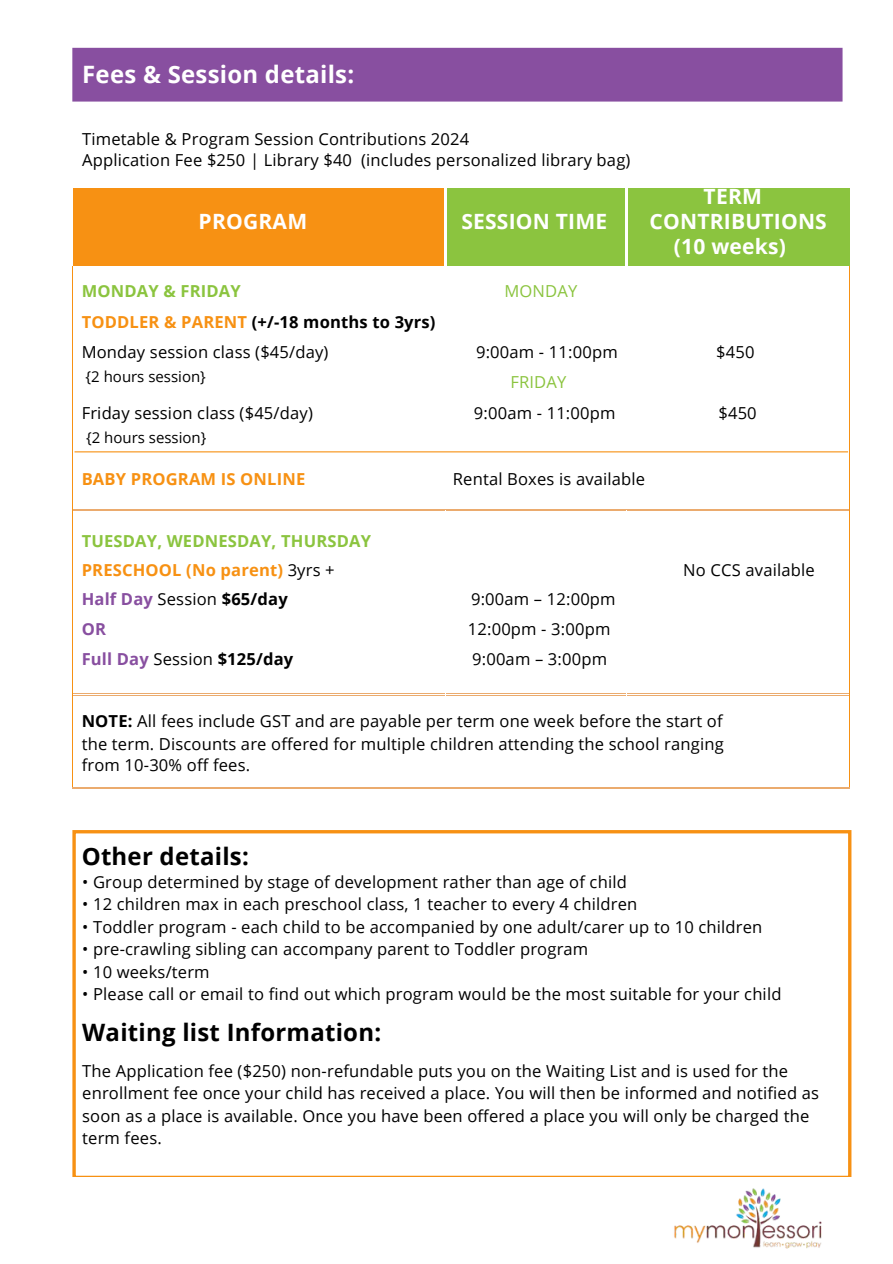
<style>
.page{position:relative;width:893px;height:1264px;background:#fff}
.page>*{position:absolute;margin:0;border:0;box-sizing:border-box;transform-origin:0 0}
.t1{font:700 23.85px "Open Sans";letter-spacing:.01em;color:#000}
.t2{font:700 23.85px "Open Sans";letter-spacing:.01em;color:#fff}
.t3{font:700 21px "Open Sans";letter-spacing:.01em;color:#fff}
.t4{font:16.5px/22.5px "Open Sans";letter-spacing:.01em;color:#000}
.t5{font:700 16.5px "Open Sans";letter-spacing:.01em;color:#000}
.t6{font:700 16.5px "Open Sans";letter-spacing:.01em;color:#f79113}
.t7{font:700 16.5px "Open Sans";letter-spacing:.01em;color:#8bc43f}
.t8{font:700 16.5px "Open Sans";letter-spacing:.01em;color:#884fa0}
.t9{font:16.5px "Open Sans";letter-spacing:.01em;color:#8bc43f}
.t10{font:15px "Open Sans";color:#000}
.s1{color:#f79113}
.s2{font-weight:400;color:#000}
.s3{color:#000}
.s4{color:#884fa0}
.s5{font-weight:400}
.s6{font-weight:700}
</style>
<div class="page">
<div style="left:73px;top:49px;width:768px;height:52px;background:#884fa0"></div>
<div style="left:72px;top:48px;width:770px;height:54px;border:1px solid #884fa0"></div>
<svg style="left:72px;top:830px;width:779px;height:346px"></svg>
<div style="left:73px;top:189px;width:371px;height:77px;background:#f79113"></div>
<div style="left:447px;top:189px;width:178px;height:77px;background:#8bc43f"></div>
<div style="left:627px;top:189px;width:222px;height:77px;background:#8bc43f"></div>
<hr style="left:627px;top:189px;width:1px;height:77px;background:#fff">
<hr style="left:849px;top:189px;width:1px;height:77px;background:#8bc43f">
<hr style="left:72px;top:266px;width:1px;height:243px;background:#f79113">
<hr style="left:849px;top:266px;width:1px;height:243px;background:#f79113">
<hr style="left:73px;top:509px;width:371px;height:1px;background:#ebab6e">
<hr style="left:73px;top:510px;width:371px;height:1px;background:#ebab6e">
<hr style="left:449px;top:509px;width:176px;height:1px;background:#ebab6e">
<hr style="left:449px;top:510px;width:176px;height:1px;background:#ebab6e">
<hr style="left:629px;top:509px;width:220px;height:1px;background:#ebab6e">
<hr style="left:629px;top:510px;width:220px;height:1px;background:#ebab6e">
<hr style="left:72px;top:511px;width:1px;height:182px;background:#f79113">
<hr style="left:849px;top:511px;width:1px;height:182px;background:#f79113">
<hr style="left:73px;top:693px;width:371px;height:1px;background:#ebab6e">
<hr style="left:73px;top:694px;width:371px;height:1px;background:#ebab6e">
<hr style="left:449px;top:693px;width:176px;height:1px;background:#ebab6e">
<hr style="left:449px;top:694px;width:176px;height:1px;background:#ebab6e">
<hr style="left:629px;top:693px;width:220px;height:1px;background:#ebab6e">
<hr style="left:629px;top:694px;width:220px;height:1px;background:#ebab6e">
<hr style="left:72px;top:695px;width:1px;height:91px;background:#f79113">
<hr style="left:72px;top:788px;width:373px;height:1px;background:#ebab6e">
<hr style="left:72px;top:786px;width:373px;height:1px;background:#ebab6e">
<hr style="left:447px;top:788px;width:179px;height:1px;background:#ebab6e">
<hr style="left:447px;top:786px;width:179px;height:1px;background:#ebab6e">
<hr style="left:628px;top:788px;width:221px;height:1px;background:#ebab6e">
<hr style="left:628px;top:786px;width:221px;height:1px;background:#ebab6e">
<hr style="left:849px;top:695px;width:1px;height:91px;background:#f79113">
<img style="left:674px;top:1188px;width:148px;height:61px">
<hr style="left:74px;top:451px;width:774px;height:1px;background:#f79113">
<p class="t2" style="left:82px;top:57px;width:273px">Fees &amp; Session details:</p>
<p class="t4" style="left:82px;top:127px;width:388px">Timetable &amp; Program Session Contributions 2024</p>
<p class="t4" style="left:82px;top:149px;width:549px">Application Fee $250 | Library $40 (includes personalized library bag)</p>
<p class="t3" style="left:199px;top:206px;width:110px">PROGRAM</p>
<p class="t3" style="left:461px;top:206px;width:147px">SESSION TIME</p>
<p class="t3" style="left:703px;top:182px;width:60px">TERM</p>
<p class="t3" style="left:649px;top:206px;width:179px">CONTRIBUTIONS</p>
<p class="t3" style="left:674px;top:231px;width:113px">(10 weeks)</p>
<p class="t7" style="left:82px;top:279px;width:160px">MONDAY &amp; FRIDAY</p>
<p class="t9" style="left:504px;top:279px;width:74px">MONDAY</p>
<p class="t5" style="left:82px;top:310px;width:355px"><span class="s1">TODDLER &amp; PARENT</span> (+/-18 months to 3yrs)</p>
<p class="t4" style="left:82px;top:340px;width:248px">Monday session class ($45/day)</p>
<p class="t4" style="left:476px;top:340px;width:143px">9:00am - 11:00pm</p>
<p class="t4" style="left:716px;top:340px;width:40px">$450</p>
<p class="t9" style="left:510px;top:371px;width:58px">FRIDAY</p>
<p class="t4" style="left:82px;top:401px;width:233px">Friday session class ($45/day)</p>
<p class="t4" style="left:474px;top:401px;width:143px">9:00am - 11:00pm</p>
<p class="t4" style="left:718px;top:401px;width:40px">$450</p>
<p class="t10" style="left:86px;top:366px;width:122px">{2 hours session}</p>
<p class="t10" style="left:86px;top:427px;width:122px">{2 hours session}</p>
<p class="t6" style="left:82px;top:467px;width:225px">BABY PROGRAM IS ONLINE</p>
<p class="t4" style="left:453px;top:467px;width:194px">Rental Boxes is available</p>
<p class="t7" style="left:82px;top:529px;width:291px">TUESDAY, WEDNESDAY, THURSDAY</p>
<p class="t6" style="left:82px;top:558px;width:254px">PRESCHOOL (No parent) <span class="s2">3yrs +</span></p>
<p class="t4" style="left:683px;top:558px;width:133px">No CCS available</p>
<p class="t8" style="left:82px;top:587px;width:207px">Half Day <span class="s2">Session</span> <span class="s3">$65/day</span></p>
<p class="t4" style="left:471px;top:587px;width:146px">9:00am – 12:00pm</p>
<p class="t8" style="left:82px;top:617px;width:26px">OR</p>
<p class="t4" style="left:468px;top:617px;width:144px">12:00pm - 3:00pm</p>
<p class="t5" style="left:82px;top:647px;width:213px"><span class="s4">Full Day</span> <span class="s5">Session</span> $125/day</p>
<p class="t4" style="left:472px;top:647px;width:136px">9:00am – 3:00pm</p>
<p class="t4" style="left:82px;top:709px;width:642px"><span class="s6">NOTE:</span> All fees include GST and are payable per term one week before the start of</p>
<p class="t4" style="left:82px;top:732px;width:643px">the term. Discounts are offered for multiple children attending the school ranging</p>
<p class="t4" style="left:82px;top:753px;width:170px">from 10-30% off fees.</p>
<p class="t1" style="left:82px;top:839px;width:169px">Other details:</p>
<p class="t4" style="left:82px;top:870px;width:546px">• Group determined by stage of development rather than age of child</p>
<p class="t4" style="left:82px;top:892px;width:556px">• 12 children max in each preschool class, 1 teacher to every 4 children</p>
<p class="t4" style="left:82px;top:915px;width:681px">• Toddler program - each child to be accompanied by one adult/carer up to 10 children</p>
<p class="t4" style="left:82px;top:937px;width:507px">• pre-crawling sibling can accompany parent to Toddler program</p>
<p class="t4" style="left:82px;top:960px;width:129px">• 10 weeks/term</p>
<p class="t4" style="left:82px;top:982px;width:700px">• Please call or email to find out which program would be the most suitable for your child</p>
<p class="t1" style="left:82px;top:1015px;width:300px">Waiting list Information:</p>
<p class="t4" style="left:82px;top:1059px;width:738px">The Application fee ($250) non-refundable puts you on the Waiting List and is used for the enrollment fee once your child has received a place. You will then be informed and notified as soon as a place is available. Once you have been offered a place you will only be charged the term fees.</p>
</div>
